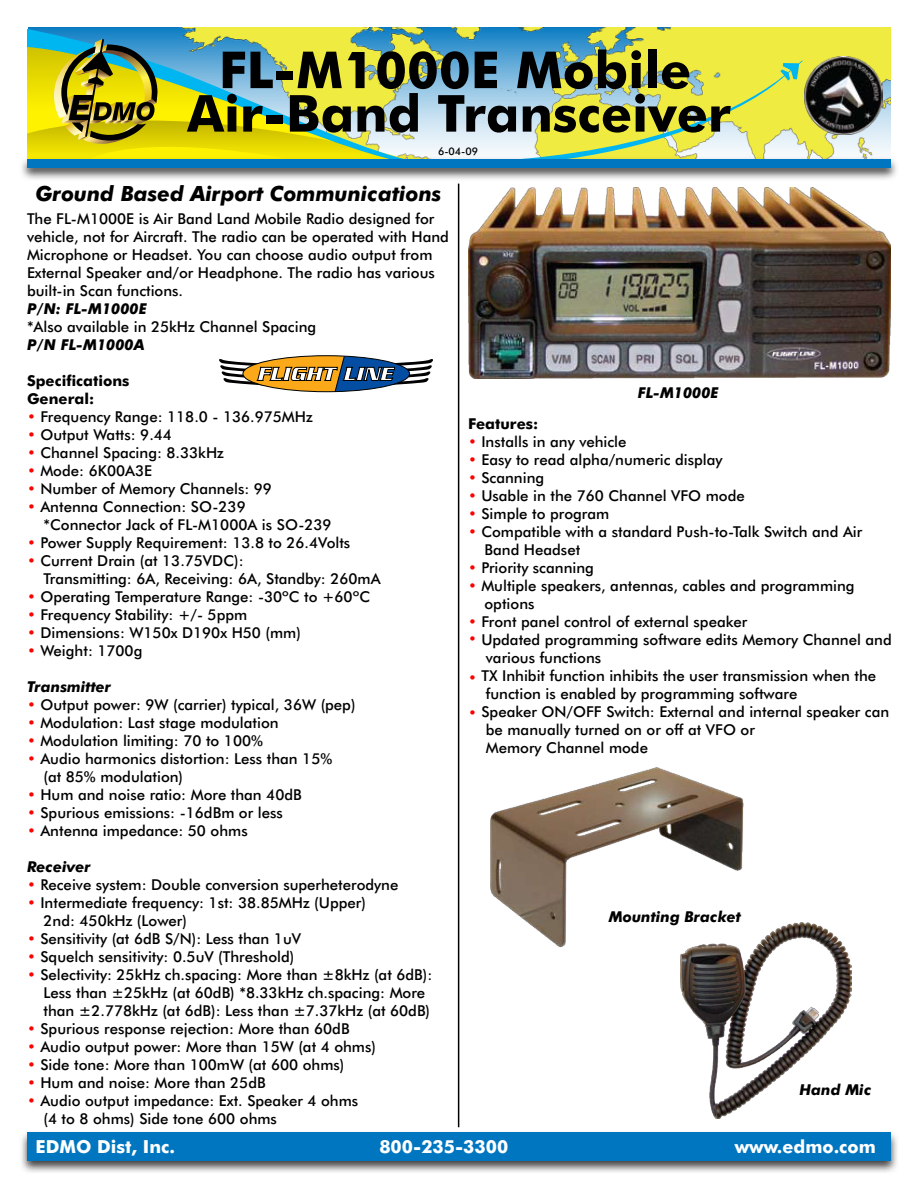
<style>
.page{position:relative;width:918px;height:1188px;background:#fff}
.page>*{position:absolute;margin:0;border:0;box-sizing:border-box;transform-origin:0 0}
.t1{font:700 51px/43.5px "Futura BT";color:#000;text-align:center}
.t2{font:italic 700 21px "Futura BT";color:#000}
.t3{font:700 18px "Futura BT";color:#fff}
.t4{font:500 15px/18px "Futura BT";color:#000}
.t5{font:italic 700 15px "Futura BT";color:#000}
.t6{font:700 15px/18px "Futura BT";color:#000}
.t7{font:500 15px "Futura BT";color:#f00}
.t8{font:500 10.5px "Futura BT";color:#000}
.s1{color:#f00}
</style>
<div class="page">
<img style="left:490px;top:767px;width:254px;height:180px">
<img style="left:179px;top:27px;width:712px;height:129px">
<svg style="left:27px;top:29px;width:770px;height:127px;background:#bcd486"></svg>
<svg style="left:27px;top:39px;width:433px;height:117px;background:#b3c663"></svg>
<svg style="left:22px;top:156px;width:875px;height:32px"></svg>
<div style="left:27px;top:159px;width:864px;height:9px;background:#0076c0"></div>
<img style="left:804px;top:56px;width:78px;height:78px">
<svg style="left:21px;top:1132px;width:876px;height:40px;background:#959ea4"></svg>
<div style="left:27px;top:1133px;width:864px;height:28px;background:#0076c0"></div>
<hr style="left:458px;top:184px;width:1px;height:943px;background:#000">
<svg style="left:780px;top:60px;width:23px;height:21px"></svg>
<svg style="left:219px;top:355px;width:214px;height:37px"></svg>
<img style="left:468px;top:188px;width:423px;height:190px">
<img style="left:681px;top:922px;width:171px;height:196px">
<h1 class="t1" style="left:187px;top:48px;width:545px">FL-M1000E Mobile<br>Air-Band Transceiver</h1>
<p class="t8" style="left:438px;top:144px;width:42px">6-04-09</p>
<h2 class="t2" style="left:35px;top:181px;width:408px">Ground Based Airport Communications</h2>
<p class="t4" style="left:27px;top:210px;width:424px">The FL-M1000E is Air Band Land Mobile Radio designed for vehicle, not for Aircraft. The radio can be operated with Hand Microphone or Headset. You can choose audio output from External Speaker and/or Headphone. The radio has various built-in Scan functions.</p>
<p class="t5" style="left:27px;top:300px;width:121px">P/N: FL-M1000E</p>
<p class="t4" style="left:27px;top:318px;width:291px">*Also available in 25kHz Channel Spacing</p>
<p class="t5" style="left:27px;top:336px;width:119px">P/N FL-M1000A</p>
<p class="t6" style="left:27px;top:372px;width:104px">Specifications<br>General:</p>
<p class="t4" style="left:27px;top:408px;width:287px"><span class="s1">•</span> Frequency Range: 118.0 - 136.975MHz</p>
<p class="t4" style="left:27px;top:426px;width:147px"><span class="s1">•</span> Output Watts: 9.44</p>
<p class="t4" style="left:27px;top:444px;width:198px"><span class="s1">•</span> Channel Spacing: 8.33kHz</p>
<p class="t4" style="left:27px;top:462px;width:127px"><span class="s1">•</span> Mode: 6K00A3E</p>
<p class="t4" style="left:27px;top:480px;width:246px"><span class="s1">•</span> Number of Memory Channels: 99</p>
<p class="t4" style="left:44px;top:498px;width:290px;text-indent:-16px"><span class="s1">•</span> Antenna Connection: SO-239<br>*Connector Jack of FL-M1000A is SO-239</p>
<p class="t4" style="left:27px;top:534px;width:325px"><span class="s1">•</span> Power Supply Requirement: 13.8 to 26.4Volts</p>
<p class="t4" style="left:44px;top:552px;width:339px;text-indent:-16px"><span class="s1">•</span> Current Drain (at 13.75VDC):<br>Transmitting: 6A, Receiving: 6A, Standby: 260mA</p>
<p class="t4" style="left:27px;top:588px;width:345px"><span class="s1">•</span> Operating Temperature Range: -30ºC to +60ºC</p>
<p class="t4" style="left:27px;top:606px;width:222px"><span class="s1">•</span> Frequency Stability: +/- 5ppm</p>
<p class="t4" style="left:27px;top:624px;width:275px"><span class="s1">•</span> Dimensions: W150x D190x H50 (mm)</p>
<p class="t4" style="left:27px;top:642px;width:117px"><span class="s1">•</span> Weight: 1700g</p>
<p class="t5" style="left:27px;top:678px;width:86px">Transmitter</p>
<p class="t4" style="left:27px;top:696px;width:330px"><span class="s1">•</span> Output power: 9W (carrier) typical, 36W (pep)</p>
<p class="t4" style="left:27px;top:714px;width:253px"><span class="s1">•</span> Modulation: Last stage modulation</p>
<p class="t4" style="left:27px;top:732px;width:238px"><span class="s1">•</span> Modulation limiting: 70 to 100%</p>
<p class="t4" style="left:44px;top:750px;width:290px;text-indent:-16px"><span class="s1">•</span> Audio harmonics distortion: Less than 15% (at 85% modulation)</p>
<p class="t4" style="left:27px;top:786px;width:276px"><span class="s1">•</span> Hum and noise ratio: More than 40dB</p>
<p class="t4" style="left:27px;top:804px;width:257px"><span class="s1">•</span> Spurious emissions: -16dBm or less</p>
<p class="t4" style="left:27px;top:822px;width:222px"><span class="s1">•</span> Antenna impedance: 50 ohms</p>
<p class="t5" style="left:27px;top:858px;width:65px">Receiver</p>
<p class="t4" style="left:27px;top:876px;width:373px"><span class="s1">•</span> Receive system: Double conversion superheterodyne</p>
<p class="t4" style="left:44px;top:894px;width:324px;text-indent:-16px"><span class="s1">•</span> Intermediate frequency: 1st: 38.85MHz (Upper)<br>2nd: 450kHz (Lower)</p>
<p class="t4" style="left:27px;top:930px;width:276px"><span class="s1">•</span> Sensitivity (at 6dB S/N): Less than 1uV</p>
<p class="t4" style="left:27px;top:948px;width:269px"><span class="s1">•</span> Squelch sensitivity: 0.5uV (Threshold)</p>
<p class="t4" style="left:44px;top:966px;width:390px;text-indent:-16px"><span class="s1">•</span> Selectivity: 25kHz ch.spacing: More than ±8kHz (at 6dB):<br>Less than ±25kHz (at 60dB) *8.33kHz ch.spacing: More than ±2.778kHz (at 6dB): Less than ±7.37kHz (at 60dB)</p>
<p class="t4" style="left:27px;top:1020px;width:324px"><span class="s1">•</span> Spurious response rejection: More than 60dB</p>
<p class="t4" style="left:27px;top:1038px;width:351px"><span class="s1">•</span> Audio output power: More than 15W (at 4 ohms)</p>
<p class="t4" style="left:27px;top:1056px;width:319px"><span class="s1">•</span> Side tone: More than 100mW (at 600 ohms)</p>
<p class="t4" style="left:27px;top:1074px;width:240px"><span class="s1">•</span> Hum and noise: More than 25dB</p>
<p class="t4" style="left:44px;top:1092px;width:316px;text-indent:-16px"><span class="s1">•</span> Audio output impedance: Ext. Speaker 4 ohms (4 to 8 ohms) Side tone 600 ohms</p>
<p class="t5" style="left:638px;top:384px;width:83px">FL-M1000E</p>
<p class="t6" style="left:468px;top:415px;width:72px">Features:</p>
<p class="t4" style="left:468px;top:433px;width:160px"><span class="s1">•</span> Installs in any vehicle</p>
<p class="t4" style="left:468px;top:451px;width:256px"><span class="s1">•</span> Easy to read alpha/numeric display</p>
<p class="t4" style="left:468px;top:469px;width:78px"><span class="s1">•</span> Scanning</p>
<p class="t4" style="left:468px;top:487px;width:278px"><span class="s1">•</span> Usable in the 760 Channel VFO mode</p>
<p class="t4" style="left:468px;top:505px;width:143px"><span class="s1">•</span> Simple to program</p>
<p class="t4" style="left:484px;top:523px;width:379px;text-indent:-16px"><span class="s1">•</span> Compatible with a standard Push-to-Talk Switch and Air<br>Band Headset</p>
<p class="t4" style="left:468px;top:559px;width:127px"><span class="s1">•</span> Priority scanning</p>
<p class="t4" style="left:484px;top:577px;width:372px;text-indent:-16px"><span class="s1">•</span> Multiple speakers, antennas, cables and programming options</p>
<p class="t4" style="left:468px;top:613px;width:281px"><span class="s1">•</span> Front panel control of external speaker</p>
<p class="t4" style="left:468px;top:631px;width:425px"><span class="s1">•</span> Updated programming software edits Memory Channel and</p>
<p class="t7" style="left:468px;top:668px;width:10px">•</p>
<p class="t4" style="left:468px;top:703px;width:423px"><span class="s1">•</span> Speaker ON/OFF Switch: External and internal speaker can</p>
<p class="t4" style="left:486px;top:649px;width:117px">various functions</p>
<p class="t4" style="left:481px;top:667px;width:396px">TX Inhibit function inhibits the user transmission when the</p>
<p class="t4" style="left:486px;top:685px;width:313px">function is enabled by programming software</p>
<p class="t4" style="left:486px;top:721px;width:270px">be manually turned on or off at VFO or<br>Memory Channel mode</p>
<p class="t5" style="left:609px;top:908px;width:133px">Mounting Bracket</p>
<p class="t5" style="left:800px;top:1081px;width:73px">Hand Mic</p>
<p class="t3" style="left:35px;top:1135px;width:141px">EDMO Dist, Inc.</p>
<p class="t3" style="left:379px;top:1135px;width:130px">800-235-3300</p>
<p class="t3" style="left:735px;top:1135px;width:142px">www.edmo.com</p>
</div>
